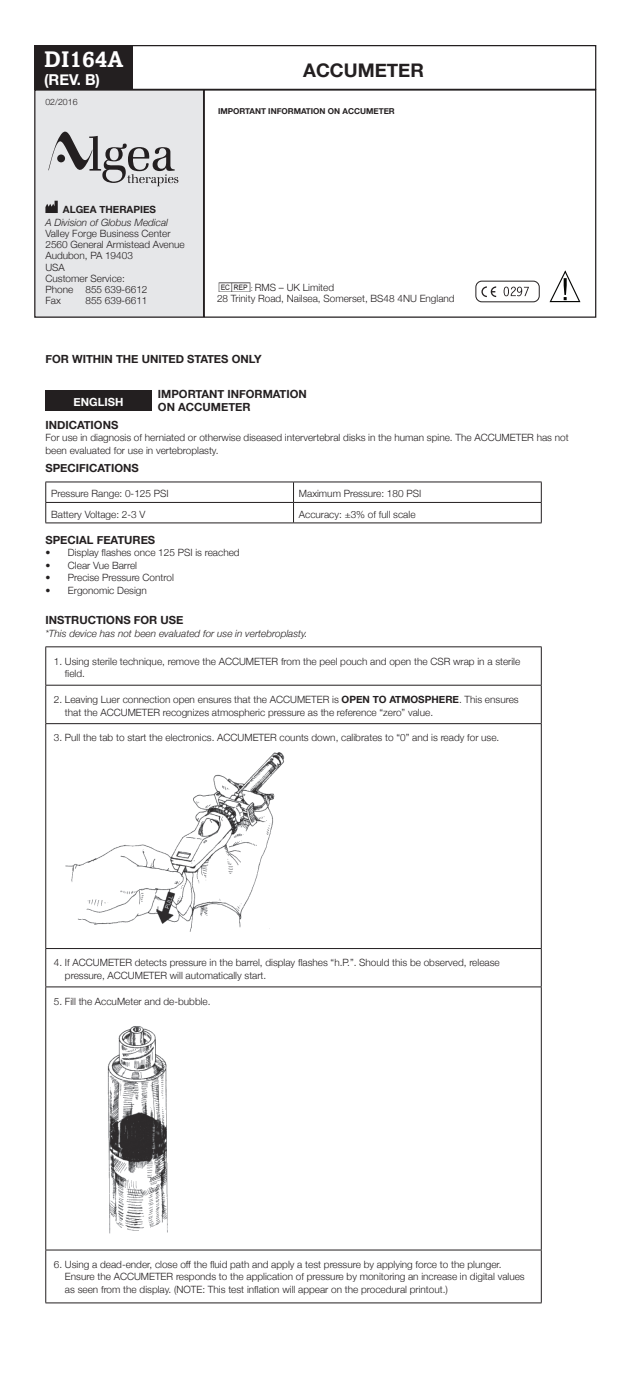
<style>
.page{position:relative;width:630px;height:1395px;background:#fff}
.page>*{position:absolute;margin:0;border:0;box-sizing:border-box;transform-origin:0 0}
.body_bold{font:700 22.5px "Amasis";color:#fff}
.body_light{font:22.5px "mdd en 980";color:#231f20}
.body_bold-2{font:700 18.75px "Helvetica Neue";color:#231f20}
.body_bold-3{font:700 15px "Helvetica Neue";color:#fff}
.body_bold-4{font:700 11.25px/12.5px "Helvetica Neue";color:#231f20}
.t1{font:700 11.25px "Helvetica Neue";color:#fff}
.body_light-2{font:300 10px/12.5px "Helvetica Neue";color:#231f20}
.body_bold-5{font:300 10px/11.2px "Helvetica Neue";color:#231f20}
.body_light-3{font:italic 300 10px "Helvetica Neue";color:#231f20}
.body_bold-6{font:italic 300 10px/12.5px "Helvetica Neue";color:#231f20;text-align:center}
.t2{font:300 8.75px "Helvetica Neue";color:#231f20}
.body_bold-7{font:700 8px "Helvetica Neue";color:#231f20}
.s1{font-weight:700;font-style:normal}
.s2{font-size:7.5px}
.s3{font-weight:700}
</style>
<div class="page">
<div style="left:204px;top:89px;width:392px;height:229px;border:1px solid #231f20"></div>
<div style="left:45px;top:390px;width:107px;height:21px;background:#231f20"></div>
<svg style="left:45px;top:483px;width:497px;height:39px"></svg>
<hr style="left:45px;top:522px;width:249px;height:1px;background:#231f20">
<hr style="left:294px;top:522px;width:248px;height:1px;background:#231f20">
<hr style="left:45px;top:482px;width:249px;height:1px;background:#231f20">
<hr style="left:294px;top:482px;width:248px;height:1px;background:#231f20">
<svg style="left:46px;top:686px;width:495px;height:616px"></svg>
<hr style="left:45px;top:647px;width:1px;height:38px;background:#231f20">
<hr style="left:541px;top:647px;width:1px;height:38px;background:#231f20">
<hr style="left:45px;top:685px;width:497px;height:1px;background:#231f20">
<hr style="left:45px;top:686px;width:1px;height:37px;background:#231f20">
<hr style="left:541px;top:686px;width:1px;height:37px;background:#231f20">
<hr style="left:45px;top:723px;width:497px;height:1px;background:#231f20">
<hr style="left:45px;top:724px;width:1px;height:224px;background:#231f20">
<hr style="left:541px;top:724px;width:1px;height:224px;background:#231f20">
<hr style="left:45px;top:948px;width:497px;height:1px;background:#231f20">
<hr style="left:45px;top:949px;width:1px;height:38px;background:#231f20">
<hr style="left:541px;top:949px;width:1px;height:38px;background:#231f20">
<hr style="left:45px;top:986px;width:497px;height:1px;background:#231f20">
<hr style="left:45px;top:987px;width:1px;height:263px;background:#231f20">
<hr style="left:541px;top:987px;width:1px;height:263px;background:#231f20">
<hr style="left:45px;top:1250px;width:497px;height:1px;background:#231f20">
<hr style="left:45px;top:1250px;width:1px;height:53px;background:#231f20">
<hr style="left:541px;top:1250px;width:1px;height:53px;background:#231f20">
<hr style="left:45px;top:1302px;width:497px;height:1px;background:#231f20">
<hr style="left:45px;top:646px;width:497px;height:1px;background:#231f20">
<div style="left:35px;top:90px;width:169px;height:227px;background:#e6e7e9"></div>
<div style="left:34px;top:89px;width:170px;height:229px;border:1px solid #231f20"></div>
<svg style="left:550px;top:270px;width:30px;height:32px"></svg>
<svg style="left:481px;top:286px;width:15px;height:11px"></svg>
<div style="left:476px;top:281px;width:64px;height:21px;border:1px solid #231f20;border-radius:6px"></div>
<svg style="left:504px;top:287px;width:25px;height:9px"></svg>
<div style="left:34px;top:45px;width:99px;height:45px;background:#231f20"></div>
<div style="left:131px;top:45px;width:465px;height:45px;border:1px solid #231f20"></div>
<svg style="left:48px;top:131px;width:130px;height:55px"></svg>
<img style="left:57px;top:748px;width:249px;height:194px">
<img style="left:66px;top:1016px;width:162px;height:226px">
<svg style="left:45px;top:201px;width:13px;height:12px"></svg>
<p class="body_bold" style="left:44px;top:46px;width:81px">DI164A</p>
<p class="body_bold-3" style="left:44px;top:68px;width:57px">(REV. B)</p>
<p class="t2" style="left:45px;top:95px;width:34px">02/2016</p>
<p class="body_bold-2" style="left:303px;top:55px;width:122px">ACCUMETER</p>
<p class="body_bold-7" style="left:218px;top:105px;width:178px">IMPORTANT INFORMATION ON ACCUMETER</p>
<p class="body_bold-6" style="left:45px;top:203px;width:124px"><span class="s1">ALGEA THERAPIES<br></span>A Division of Globus Medical</p>
<p class="body_bold-5" style="left:45px;top:227px;width:141px">Valley Forge Business Center<br>2560 General Armistead Avenue<br>Audubon, PA 19403<br>USA</p>
<p class="body_light-2" style="left:45px;top:272px;width:104px;line-height:11.2px">Customer Service:<br>Phone 855 639-6612</p>
<p class="body_light-2" style="left:45px;top:294px;width:17px">Fax</p>
<p class="body_light-2" style="left:85px;top:294px;width:64px">855 639-6611</p>
<p class="body_light" style="left:217px;top:271px;width:35px">P</p>
<p class="body_light-2" style="left:217px;top:281px;width:239px;line-height:11.2px;text-indent:34px"><span class="s2">:</span> RMS – UK Limited<br>28 Trinity Road, Nailsea, Somerset, BS48 4NU England</p>
<p class="body_bold-4" style="left:45px;top:353px;width:218px">FOR WITHIN THE UNITED STATES ONLY</p>
<p class="t1" style="left:74px;top:393px;width:51px">ENGLISH</p>
<p class="body_bold-4" style="left:158px;top:388px;width:150px">IMPORTANT INFORMATION<br>ON ACCUMETER</p>
<p class="body_bold-4" style="left:45px;top:419px;width:74px">INDICATIONS</p>
<p class="body_light-2" style="left:45px;top:431px;width:525px">For use in diagnosis of herniated or otherwise diseased intervertebral disks in the human spine. The ACCUMETER has not been evaluated for use in vertebroplasty.</p>
<p class="body_bold-4" style="left:45px;top:462px;width:95px">SPECIFICATIONS</p>
<p class="body_light-2" style="left:51px;top:487px;width:119px">Pressure Range: 0-125 PSI</p>
<p class="body_light-2" style="left:299px;top:487px;width:124px">Maximum Pressure: 180 PSI</p>
<p class="body_light-2" style="left:51px;top:507px;width:96px">Battery Voltage: 2-3 V</p>
<p class="body_light-2" style="left:299px;top:507px;width:118px">Accuracy: ±3% of full scale</p>
<p class="body_bold-4" style="left:45px;top:534px;width:111px">SPECIAL FEATURES</p>
<p class="body_light-2" style="left:45px;top:546px;width:196px">• Display flashes once 125 PSI is reached</p>
<p class="body_light-2" style="left:45px;top:558px;width:93px">• Clear Vue Barrel</p>
<p class="body_light-2" style="left:45px;top:571px;width:130px">• Precise Pressure Control</p>
<p class="body_light-2" style="left:45px;top:583px;width:103px">• Ergonomic Design</p>
<p class="body_bold-4" style="left:45px;top:614px;width:139px">INSTRUCTIONS FOR USE</p>
<p class="body_light-3" style="left:45px;top:625px;width:264px">*This device has not been evaluated for use in vertebroplasty.</p>
<p class="body_light-2" style="left:65px;top:654px;width:457px;text-indent:-11px">1. Using sterile technique, remove the ACCUMETER from the peel pouch and open the CSR wrap in a sterile field.</p>
<p class="body_light-2" style="left:65px;top:693px;width:455px;text-indent:-11px">2. Leaving Luer connection open ensures that the ACCUMETER is <span class="s3">OPEN TO ATMOSPHERE</span>. This ensures that the ACCUMETER recognizes atmospheric pressure as the reference “zero” value.</p>
<p class="body_light-2" style="left:54px;top:731px;width:447px">3. Pull the tab to start the electronics. ACCUMETER counts down, calibrates to “0” and is ready for use.</p>
<p class="body_light-2" style="left:65px;top:956px;width:436px;text-indent:-11px">4. If ACCUMETER detects pressure in the barrel, display flashes “h.P.”. Should this be observed, release pressure, ACCUMETER will automatically start.</p>
<p class="body_light-2" style="left:54px;top:994px;width:158px">5. Fill the AccuMeter and de-bubble.</p>
<p class="body_light-2" style="left:65px;top:1257px;width:461px;text-indent:-11px">6. Using a dead-ender, close off the fluid path and apply a test pressure by applying force to the plunger.<br>Ensure the ACCUMETER responds to the application of pressure by monitoring an increase in digital values as seen from the display. (NOTE: This test inflation will appear on the procedural printout.)</p>
</div>
